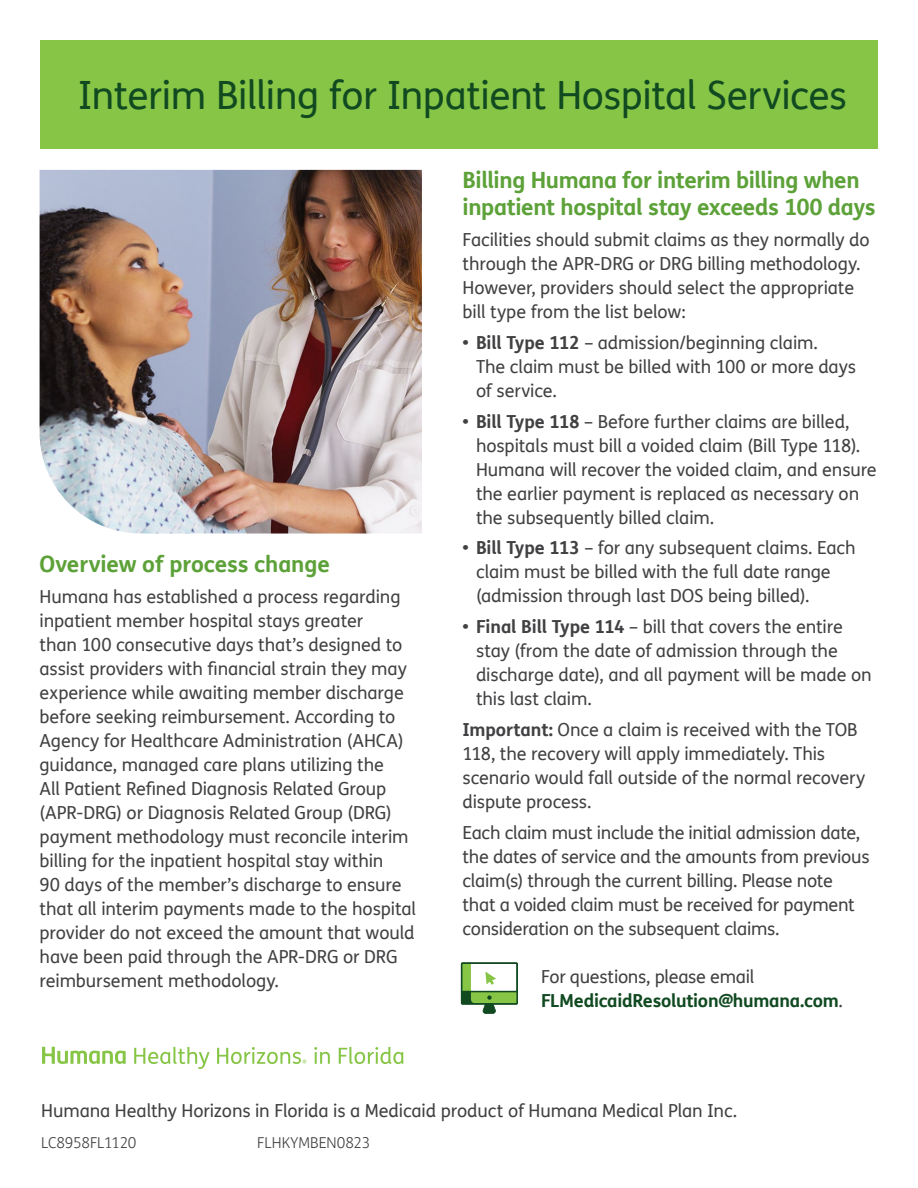
<style>
.page{position:relative;width:918px;height:1188px;background:#fff}
.page>*{position:absolute;margin:0;border:0;box-sizing:border-box;transform-origin:0 0}
.t1{font:39px "FS Humana";letter-spacing:-.01em;color:#114a21}
.t2{font:700 22.5px/27px "FS Humana";letter-spacing:-.015em;color:#5da139}
.t3{font:18px/24px "FS Humana";letter-spacing:-.01em;color:#414042}
.t4{font:700 18px/24px "FS Humana";letter-spacing:-.015em;color:#114a21}
.t5{font:300 15px "FS Humana";letter-spacing:-.01em;color:#414042}
.s1{font-weight:700}
.s2{font-weight:400;color:#414042}
</style>
<div class="page">
<div style="left:40px;top:40px;width:838px;height:109px;background:#87c546"></div>
<svg style="left:134px;top:1047px;width:76px;height:22px"></svg>
<svg style="left:314px;top:1047px;width:16px;height:17px"></svg>
<svg style="left:339px;top:1047px;width:64px;height:17px"></svg>
<svg style="left:42px;top:1047px;width:84px;height:17px"></svg>
<svg style="left:217px;top:1047px;width:89px;height:17px"></svg>
<img style="left:40px;top:170px;width:382px;height:364px">
<svg style="left:460px;top:962px;width:58px;height:52px"></svg>
<h1 class="t1" style="left:78px;top:69px;width:771px">Interim Billing for Inpatient Hospital Services</h1>
<h2 class="t2" style="left:40px;top:549px;width:292px">Overview of process change</h2>
<p class="t3" style="left:40px;top:584px;width:378px">Humana has established a process regarding inpatient member hospital stays greater<br>than 100 consecutive days that’s designed to assist providers with financial strain they may experience while awaiting member discharge before seeking reimbursement. According to Agency for Healthcare Administration (AHCA) guidance, managed care plans utilizing the<br>All Patient Refined Diagnosis Related Group (APR-DRG) or Diagnosis Related Group (DRG) payment methodology must reconcile interim billing for the inpatient hospital stay within<br>90 days of the member’s discharge to ensure that all interim payments made to the hospital provider do not exceed the amount that would have been paid through the APR-DRG or DRG reimbursement methodology.</p>
<h2 class="t2" style="left:463px;top:166px;width:415px">Billing Humana for interim billing when inpatient hospital stay exceeds 100 days</h2>
<p class="t3" style="left:463px;top:227px;width:409px">Facilities should submit claims as they normally do through the APR-DRG or DRG billing methodology.<br>However, providers should select the appropriate bill type from the list below:</p>
<p class="t3" style="left:476px;top:330px;width:382px;text-indent:-14px"><span class="s1">• Bill Type 112</span> – admission/beginning claim.<br>The claim must be billed with 100 or more days of service.</p>
<p class="t3" style="left:476px;top:409px;width:402px;text-indent:-14px"><span class="s1">• Bill Type 118</span> – Before further claims are billed, hospitals must bill a voided claim (Bill Type 118).<br>Humana will recover the voided claim, and ensure the earlier payment is replaced as necessary on the subsequently billed claim.</p>
<p class="t3" style="left:476px;top:536px;width:381px;text-indent:-14px"><span class="s1">• Bill Type 113</span> – for any subsequent claims. Each claim must be billed with the full date range (admission through last DOS being billed).</p>
<p class="t3" style="left:476px;top:614px;width:397px;text-indent:-14px"><span class="s1">• Final Bill Type 114</span> – bill that covers the entire stay (from the date of admission through the discharge date), and all payment will be made on this last claim.</p>
<p class="t3" style="left:463px;top:717px;width:404px"><span class="s1">Important:</span> Once a claim is received with the TOB 118, the recovery will apply immediately. This scenario would fall outside of the normal recovery dispute process.</p>
<p class="t3" style="left:463px;top:820px;width:409px">Each claim must include the initial admission date, the dates of service and the amounts from previous claim(s) through the current billing. Please note that a voided claim must be received for payment consideration on the subsequent claims.</p>
<p class="t4" style="left:541px;top:964px;width:303px"><span class="s2">For questions, please email<br></span>FLMedicaidResolution@humana.com<span class="s2">.</span></p>
<p class="t3" style="left:41px;top:1098px;width:698px">Humana Healthy Horizons in Florida is a Medicaid product of Humana Medical Plan Inc.</p>
<p class="t5" style="left:41px;top:1132px;width:97px">LC8958FL1120</p>
<p class="t5" style="left:257px;top:1132px;width:115px">FLHKYMBEN0823</p>
</div>
